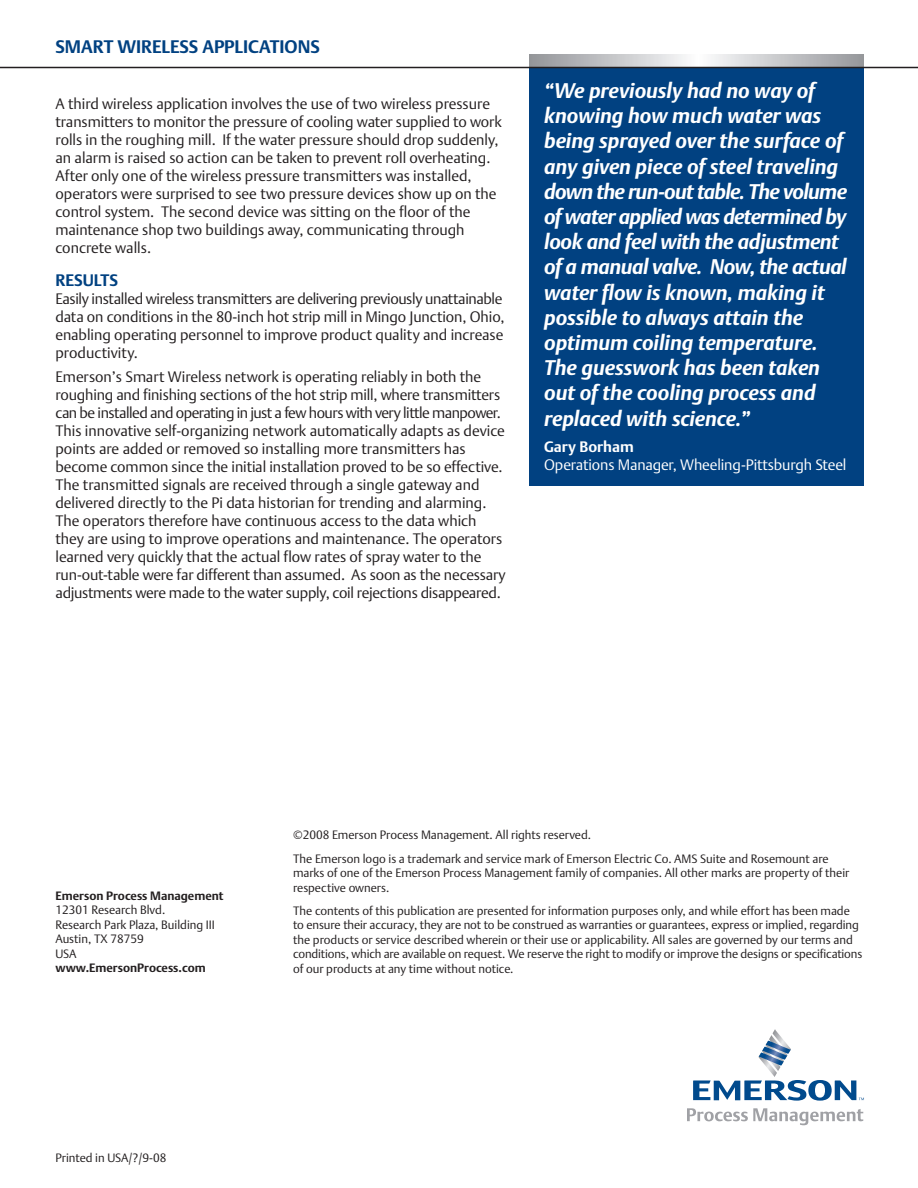
<style>
.page{position:relative;width:918px;height:1188px;background:#fff}
.page>*{position:absolute;margin:0;border:0;box-sizing:border-box;transform-origin:0 0}
.t1{font:italic 700 21px/25.2px "DTL Argo T";letter-spacing:-.005em;color:#fff}
.t2{font:700 18px "DTL Argo T";color:#014181}
.t3{font:700 16.5px "DTL Argo T";color:#014181}
.t4{font:15px/18px "DTL Argo T Light";letter-spacing:-.005em;color:#231f20}
.t5{font:15px "DTL Argo T Light";letter-spacing:-.005em;color:#fff}
.t6{font:700 15px "DTL Argo T";color:#fff}
.t7{font:12px/14.4px "DTL Argo T Light";color:#231f20}
.t8{font:700 12px "DTL Argo T";color:#231f20}
</style>
<div class="page">
<div style="left:529px;top:67px;width:335px;height:418px;background:#014181"></div>
<svg style="left:529px;top:54px;width:335px;height:13px;background:#c4c5c7"></svg>
<svg style="left:693px;top:1029px;width:171px;height:72px"></svg>
<svg style="left:687px;top:1108px;width:176px;height:17px"></svg>
<hr style="left:0;top:67px;width:918px;height:1px;background:#231f20">
<p class="t2" style="left:56px;top:39px;width:266px">SMART WIRELESS APPLICATIONS</p>
<p class="t4" style="left:56px;top:96px;width:448px">A third wireless application involves the use of two wireless pressure transmitters to monitor the pressure of cooling water supplied to work rolls in the roughing mill. If the water pressure should drop suddenly, an alarm is raised so action can be taken to prevent roll overheating.<br>After only one of the wireless pressure transmitters was installed, operators were surprised to see two pressure devices show up on the control system. The second device was sitting on the floor of the maintenance shop two buildings away, communicating through concrete walls.</p>
<p class="t3" style="left:56px;top:273px;width:64px">RESULTS</p>
<p class="t4" style="left:56px;top:291px;width:451px">Easily installed wireless transmitters are delivering previously unattainable data on conditions in the 80-inch hot strip mill in Mingo Junction, Ohio, enabling operating personnel to improve product quality and increase productivity.</p>
<p class="t4" style="left:56px;top:369px;width:452px">Emerson’s Smart Wireless network is operating reliably in both the roughing and finishing sections of the hot strip mill, where transmitters can be installed and operating in just a few hours with very little manpower.<br>This innovative self-organizing network automatically adapts as device points are added or removed so installing more transmitters has become common since the initial installation proved to be so effective.<br>The transmitted signals are received through a single gateway and delivered directly to the Pi data historian for trending and alarming.<br>The operators therefore have continuous access to the data which they are using to improve operations and maintenance. The operators learned very quickly that the actual flow rates of spray water to the run-out-table were far different than assumed. As soon as the necessary adjustments were made to the water supply, coil rejections disappeared.</p>
<p class="t1" style="left:544px;top:80px;width:304px">“We previously had no way of knowing how much water was being sprayed over the surface of any given piece of steel traveling down the run-out table. The volume of water applied was determined by look and feel with the adjustment of a manual valve. Now, the actual water flow is known, making it possible to always attain the optimum coiling temperature.<br>The guesswork has been taken out of the cooling process and replaced with science.”</p>
<p class="t6" style="left:544px;top:441px;width:91px">Gary Borham</p>
<p class="t5" style="left:544px;top:459px;width:304px">Operations Manager, Wheeling-Pittsburgh Steel</p>
<p class="t8" style="left:56px;top:891px;width:170px">Emerson Process Management</p>
<p class="t7" style="left:56px;top:904px;width:161px">12301 Research Blvd.<br>Research Park Plaza, Building III<br>Austin, TX 78759<br>USA</p>
<p class="t8" style="left:56px;top:963px;width:152px">www.EmersonProcess.com</p>
<p class="t7" style="left:293px;top:825px;width:537px;line-height:23.4px">©2008 Emerson Process Management. All rights reserved.<br>The Emerson logo is a trademark and service mark of Emerson Electric Co. AMS Suite and Rosemount are</p>
<p class="t7" style="left:293px;top:867px;width:558px">marks of one of the Emerson Process Management family of companies. All other marks are property of their respective owners.</p>
<p class="t7" style="left:293px;top:905px;width:571px">The contents of this publication are presented for information purposes only, and while effort has been made to ensure their accuracy, they are not to be construed as warranties or guarantees, express or implied, regarding the products or service described wherein or their use or applicability. All sales are governed by our terms and conditions, which are available on request. We reserve the right to modify or improve the designs or specifications of our products at any time without notice.</p>
<p class="t7" style="left:56px;top:1152px;width:113px">Printed in USA/?/9-08</p>
</div>
